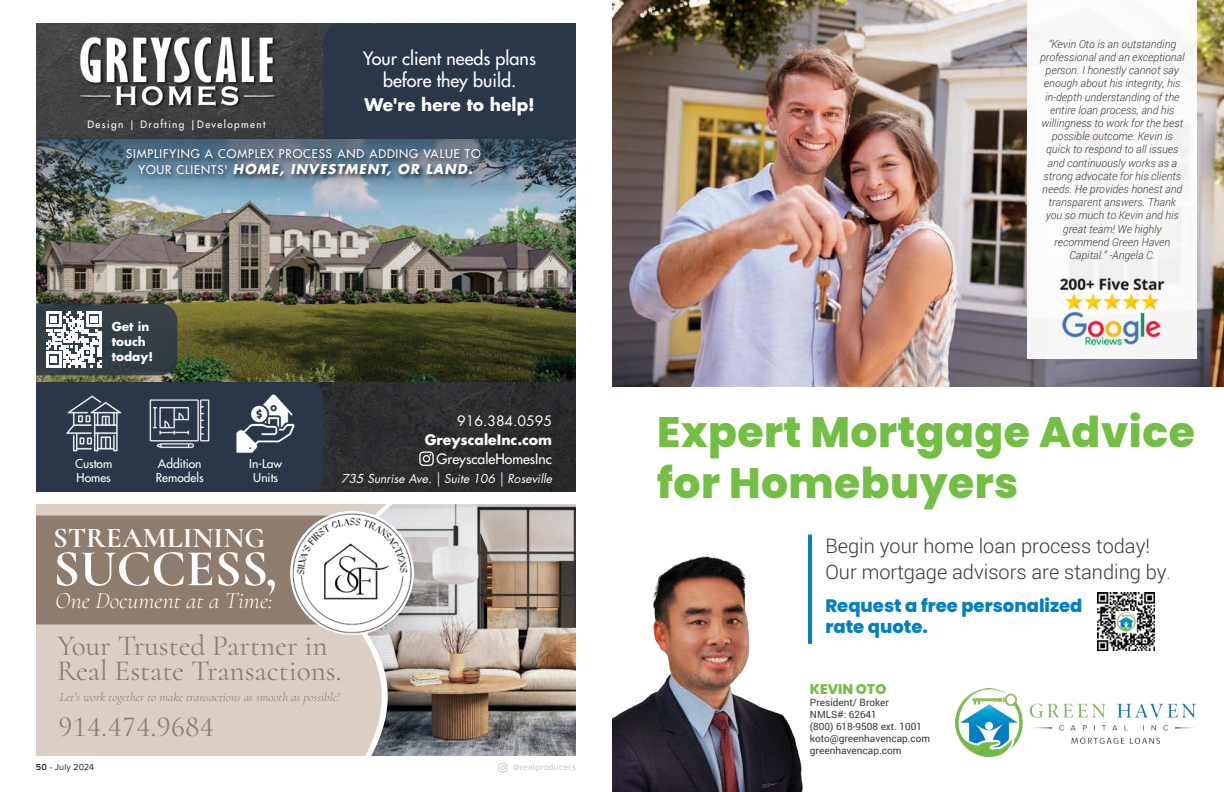
<style>
.page{position:relative;width:1224px;height:792px;background:#fff}
.page>*{position:absolute;margin:0;border:0;box-sizing:border-box;transform-origin:0 0}
.t1{font:700 52px "Cormorant";color:#fff}
.t2{font:800 42.5px/50.9px "Poppins";letter-spacing:.01em;color:#72bf44}
.t3{font:29.3px/25px "Cormorant";color:#8e7c6f}
.t4{font:700 28.7px "Cormorant";color:#fff}
.t5{font:italic 300 23.8px "Cormorant";color:#fff}
.t6{font:300 20px/26px "Roboto";color:#37383b}
.t7{font:500 18px/21.6px "Futura Std";color:#fff;text-align:center}
.t8{font:800 18px/21.1px "Poppins";color:#007fc7}
.t9{font:700 17px "Futura Std";color:#fff}
.t10{font:500 14px "Futura Std";color:#fff}
.t11{font:700 14px "Futura Std";color:#fff}
.t12{font:14px "Futura Std";color:#fff}
.t13{font:800 14px "Poppins";color:#72bf44}
.t14{font:italic 700 13.2px "Futura Std";letter-spacing:.075em;color:#fff}
.t15{font:italic 300 12.8px "Cormorant";color:#8e7c6f}
.t16{font:500 12px/14.4px "Futura Std";color:#fff}
.t17{font:italic 12px "Futura Std";color:#fff}
.t18{font:700 12px/15px "Futura Std";color:#fff}
.t19{font:500 11.7px "Futura Std";letter-spacing:.075em;color:#fff}
.t20{font:italic 300 11px/13.2px "Roboto";color:#37383b;text-align:center}
.t21{font:10px/12px "Roboto";color:#37383b}
.t22{font:500 10px "Futura Std";letter-spacing:.14em;color:#fff}
.t23{font:9px "Proxima Nova";letter-spacing:.01em;color:#bcbec0}
.t24{font:9px "Proxima Nova";letter-spacing:.005em;color:#231f20}
.s1{font-weight:500;font-style:normal;font-size:11.7px}
.s2{font-weight:600}
.s3{color:#19a8e0}
.s4{font-size:14.8px}
</style>
<div class="page">
<svg style="left:498px;top:763px;width:9px;height:9px"></svg>
<img style="left:36px;top:24px;width:540px;height:468px">
<div style="left:36px;top:382px;width:288px;height:110px;background:#2b3749"></div>
<div style="left:324px;top:24px;width:252px;height:115px;background:#2b3749"></div>
<img style="left:36px;top:201px;width:540px;height:180px">
<svg style="left:36px;top:139px;width:540px;height:62px"></svg>
<svg style="left:419px;top:451px;width:15px;height:15px"></svg>
<img style="left:73px;top:28px;width:209px;height:88px">
<img style="left:122px;top:144px;width:373px;height:43px">
<img style="left:60px;top:389px;width:68px;height:68px">
<img style="left:146px;top:389px;width:68px;height:68px">
<img style="left:232px;top:389px;width:68px;height:68px">
<svg style="left:36px;top:303px;width:141px;height:72px"></svg>
<div style="left:36px;top:504px;width:310px;height:252px;background:#dbcec5"></div>
<div style="left:36px;top:516px;width:290px;height:108px;background:#8e7c6f"></div>
<img style="left:346px;top:504px;width:230px;height:252px">
<img style="left:290px;top:511px;width:124px;height:124px;border-radius:62px">
<img style="left:612px;top:0;width:612px;height:386px">
<div style="left:1028px;top:0;width:169px;height:358px;background:#fff"></div>
<img style="left:612px;top:556px;width:191px;height:236px">
<img style="left:955px;top:689px;width:240px;height:67px">
<hr style="left:808px;top:534px;width:4px;height:110px;background:#007fc7">
<img style="left:1097px;top:592px;width:58px;height:58px">
<img style="left:1060px;top:273px;width:111px;height:78px">
<h3 class="t7" style="left:363px;top:48px;width:174px">Your client needs plans before they build.</h3>
<h3 class="t9" style="left:364px;top:93px;width:172px">We're here to help!</h3>
<p class="t22" style="left:88px;top:118px;width:180px">Design | Drafting |Development</p>
<p class="t19" style="left:126px;top:147px;width:356px">SIMPLIFYING A COMPLEX PROCESS AND ADDING VALUE TO</p>
<p class="t14" style="left:138px;top:161px;width:336px"><span class="s1">YOUR CLIENTS'</span> HOME, INVESTMENT, OR LAND.</p>
<p class="t18" style="left:112px;top:318px;width:43px">Get in touch today!</p>
<p class="t16" style="left:75px;top:456px;width:39px">Custom<br>Homes</p>
<p class="t16" style="left:156px;top:456px;width:49px">Addition<br>Remodels</p>
<p class="t16" style="left:249px;top:456px;width:34px;text-align:center">In-Law<br>Units</p>
<p class="t12" style="left:457px;top:412px;width:96px">916.384.0595</p>
<p class="t11" style="left:425px;top:431px;width:129px">GreyscaleInc.com</p>
<p class="t10" style="left:437px;top:450px;width:117px">GreyscaleHomesInc</p>
<p class="t17" style="left:341px;top:471px;width:212px">735 Sunrise Ave. | Suite 106 | Roseville</p>
<h3 class="t4" style="left:53px;top:520px;width:213px">STREAMLINING</h3>
<h1 class="t1" style="left:53px;top:537px;width:226px">SUCCESS,</h1>
<h3 class="t5" style="left:55px;top:582px;width:219px">One Document at a Time:</h3>
<h3 class="t3" style="left:57px;top:633px;width:286px">Your Trusted Partner in<br>Real Estate Transactions.</h3>
<p class="t15" style="left:60px;top:687px;width:282px">Let’s work together to make transactions as smooth as possible!</p>
<h3 class="t3" style="left:58px;top:715px;width:157px">914.474.9684</h3>
<p class="t24" style="left:36px;top:762px;width:60px"><span class="s2">50</span> <span class="s3">•</span> July 2024</p>
<p class="t23" style="left:513px;top:762px;width:65px">@realproducers</p>
<p class="t20" style="left:1040px;top:37px;width:146px">“Kevin Oto is an outstanding professional and an exceptional person. I honestly cannot say enough about his integrity, his in-depth understanding of the entire loan process, and his willingness to work for the best possible outcome. Kevin is quick to respond to all issues and continuously works as a strong advocate for his clients needs. He provides honest and transparent answers. Thank you so much to Kevin and his great team! We highly recommend Green Haven<br>Capital.” -Angela C.</p>
<h2 class="t2" style="left:657px;top:407px;width:539px">Expert Mortgage Advice for Homebuyers</h2>
<h3 class="t6" style="left:825px;top:532px;width:346px">Begin your home loan process today!<br>Our mortgage advisors are standing by<span class="s4">.</span></h3>
<h3 class="t8" style="left:825px;top:595px;width:259px">Request a free personalized rate quote.</h3>
<p class="t13" style="left:810px;top:681px;width:78px">KEVIN OTO</p>
<p class="t21" style="left:810px;top:696px;width:122px">President/ Broker<br>NMLS#: 62641<br>(800) 618-9508 ext. 1001 koto@greenhavencap.com greenhavencap.com</p>
</div>
